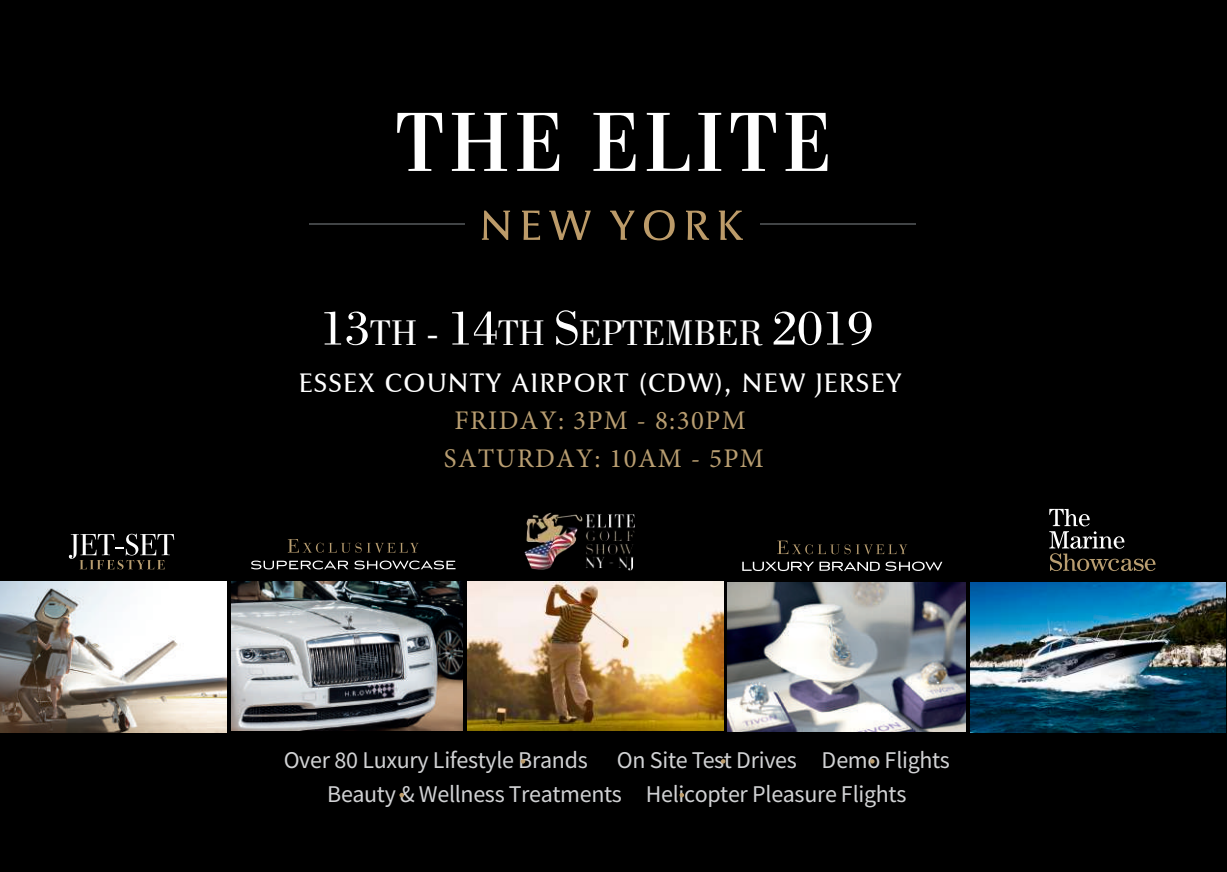
<style>
.page{position:relative;width:1227px;height:872px;background:#fff}
.page>*{position:absolute;margin:0;border:0;box-sizing:border-box;transform-origin:0 0}
.t1{font:36.8px "Bodoni Std";color:#fff}
.t2{font:27px/37.4px "Minion Pro";letter-spacing:.05em;color:#b99e71;text-align:center}
.t3{font:27px "Jaguar JC Book";letter-spacing:.05em;color:#fff}
.t4{font:24px/34.4px "Source Sans Pro";letter-spacing:-.015em;color:#d1d2d4;text-align:center}
.s1{font-size:50.2px}
</style>
<div class="page">
<div style="left:0;top:0;width:1227px;height:871px;background:#000"></div>
<img style="left:231px;top:581px;width:232px;height:149px">
<img style="left:728px;top:582px;width:237px;height:149px">
<img style="left:468px;top:581px;width:255px;height:149px">
<img style="left:0;top:581px;width:227px;height:151px">
<svg style="left:521px;top:759px;width:4px;height:4px"></svg>
<svg style="left:721px;top:759px;width:4px;height:4px"></svg>
<svg style="left:870px;top:759px;width:4px;height:4px"></svg>
<svg style="left:679px;top:792px;width:5px;height:4px"></svg>
<svg style="left:399px;top:792px;width:5px;height:4px"></svg>
<svg style="left:397px;top:113px;width:45px;height:58px"></svg>
<svg style="left:452px;top:113px;width:55px;height:58px"></svg>
<svg style="left:517px;top:113px;width:42px;height:58px"></svg>
<svg style="left:593px;top:113px;width:43px;height:58px"></svg>
<svg style="left:647px;top:113px;width:42px;height:58px"></svg>
<svg style="left:698px;top:113px;width:23px;height:58px"></svg>
<svg style="left:731px;top:113px;width:45px;height:58px"></svg>
<svg style="left:785px;top:113px;width:43px;height:58px"></svg>
<hr style="left:760px;top:223px;width:156px;height:2px;background:#414446">
<hr style="left:309px;top:223px;width:155px;height:2px;background:#414446">
<svg style="left:482px;top:210px;width:28px;height:30px"></svg>
<svg style="left:522px;top:210px;width:18px;height:30px"></svg>
<svg style="left:549px;top:210px;width:42px;height:30px"></svg>
<svg style="left:610px;top:210px;width:25px;height:30px"></svg>
<svg style="left:644px;top:210px;width:31px;height:30px"></svg>
<svg style="left:686px;top:210px;width:23px;height:30px"></svg>
<svg style="left:719px;top:210px;width:24px;height:30px"></svg>
<svg style="left:69px;top:533px;width:105px;height:36px"></svg>
<svg style="left:1049px;top:508px;width:106px;height:62px"></svg>
<svg style="left:288px;top:539px;width:35px;height:13px"></svg>
<svg style="left:329px;top:542px;width:90px;height:10px"></svg>
<svg style="left:251px;top:560px;width:97px;height:9px"></svg>
<svg style="left:354px;top:560px;width:101px;height:9px"></svg>
<svg style="left:777px;top:540px;width:130px;height:14px"></svg>
<svg style="left:742px;top:561px;width:200px;height:9px"></svg>
<img style="left:970px;top:582px;width:255px;height:150px">
<img style="left:524px;top:512px;width:111px;height:59px">
<h1 class="t1" style="left:320px;top:312px;width:554px"><span class="s1">13</span>TH - <span class="s1">14</span>TH <span class="s1">S</span>EPTEMBER <span class="s1">2019</span></h1>
<p class="t3" style="left:299px;top:367px;width:604px">ESSEX COUNTY AIRPORT (CDW), NEW JERSEY</p>
<p class="t2" style="left:444px;top:402px;width:321px">FRIDAY: 3PM - 8:30PM<br>SATURDAY: 10AM - 5PM</p>
<p class="t4" style="left:284px;top:742px;width:668px">Over 80 Luxury Lifestyle Brands On Site Test Drives Demo Flights<br>Beauty &amp; Wellness Treatments Helicopter Pleasure Flights</p>
</div>
